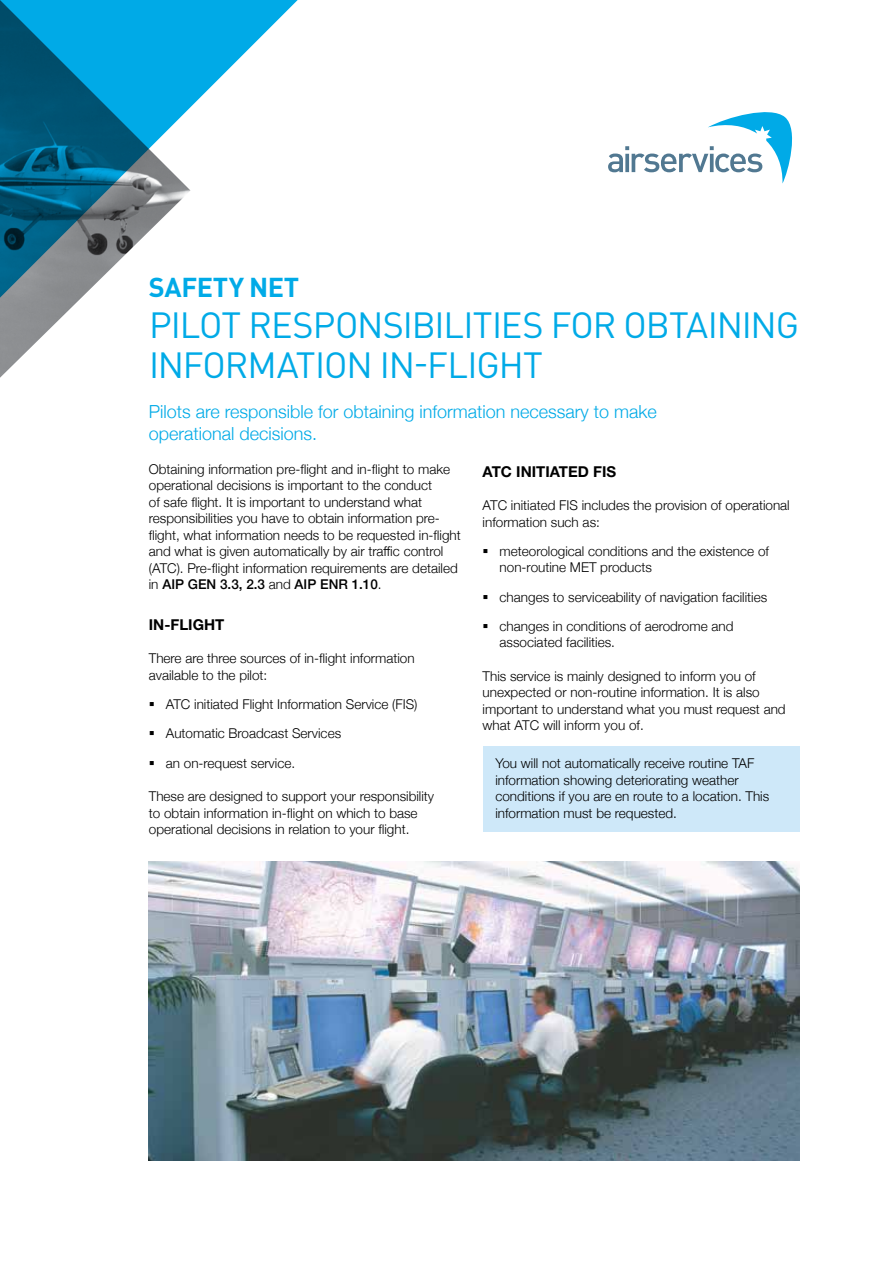
<style>
.page{position:relative;width:893px;height:1263px;background:#fff}
.page>*{position:absolute;margin:0;border:0;box-sizing:border-box;transform-origin:0 0}
.t1{font:36px/40.5px "DINOT";letter-spacing:-.03em;color:#00aae7}
.t2{font:700 27px "DINOT";letter-spacing:-.005em;color:#00aae7}
.t3{font:300 18px/22.5px "Helvetica Neue";color:#00aae7}
.t4{font:700 15px "Helvetica Neue LT Std";color:#000}
.t5{font:300 13.5px/16.5px "Helvetica Neue";color:#000}
.s1{font-weight:500}
</style>
<div class="page">
<img style="left:0;top:319px;width:60px;height:59px">
<svg style="left:0;top:0;width:298px;height:319px"></svg>
<svg style="left:608px;top:112px;width:185px;height:72px"></svg>
<div style="left:483px;top:746px;width:316px;height:85px;background:#cee8f9"></div>
<img style="left:149px;top:861px;width:650px;height:300px">
<h2 class="t2" style="left:149px;top:270px;width:152px">SAFETY NET</h2>
<h1 class="t1" style="left:149px;top:304px;width:652px">PILOT RESPONSIBILITIES FOR OBTAINING<br>INFORMATION IN-FLIGHT</h1>
<h3 class="t3" style="left:149px;top:399px;width:510px">Pilots are responsible for obtaining information necessary to make operational decisions.</h3>
<p class="t5" style="left:149px;top:459px;width:314px">Obtaining information pre-flight and in-flight to make operational decisions is important to the conduct<br>of safe flight. It is important to understand what responsibilities you have to obtain information pre&shy;flight, what information needs to be requested in-flight and what is given automatically by air traffic control (ATC). Pre-flight information requirements are detailed in <span class="s1">AIP GEN 3.3, 2.3</span> and <span class="s1">AIP ENR 1.10</span>.</p>
<p class="t4" style="left:149px;top:615px;width:77px">IN-FLIGHT</p>
<p class="t5" style="left:149px;top:649px;width:267px">There are three sources of in-flight information available to the pilot:</p>
<p class="t5" style="left:166px;top:689px;width:253px;line-height:29.2px">ATC initiated Flight Information Service (FIS)<br>Automatic Broadcast Services<br>an on-request service.</p>
<p class="t5" style="left:149px;top:787px;width:287px">These are designed to support your responsibility to obtain information in-flight on which to base operational decisions in relation to your flight.</p>
<p class="t4" style="left:483px;top:462px;width:135px">ATC INITIATED FIS</p>
<p class="t5" style="left:483px;top:496px;width:309px">ATC initiated FIS includes the provision of operational information such as:</p>
<p class="t5" style="left:500px;top:542px;width:271px">meteorological conditions and the existence of non‑routine MET products</p>
<p class="t5" style="left:500px;top:581px;width:269px;line-height:29.2px">changes to serviceability of navigation facilities changes in conditions of aerodrome and</p>
<p class="t5" style="left:500px;top:633px;width:117px">associated facilities.</p>
<p class="t5" style="left:483px;top:667px;width:305px">This service is mainly designed to inform you of unexpected or non‑routine information. It is also important to understand what you must request and what ATC will inform you of.</p>
<p class="t5" style="left:495px;top:754px;width:275px">You will not automatically receive routine TAF information showing deteriorating weather conditions if you are en route to a location. This information must be requested.</p>
</div>
